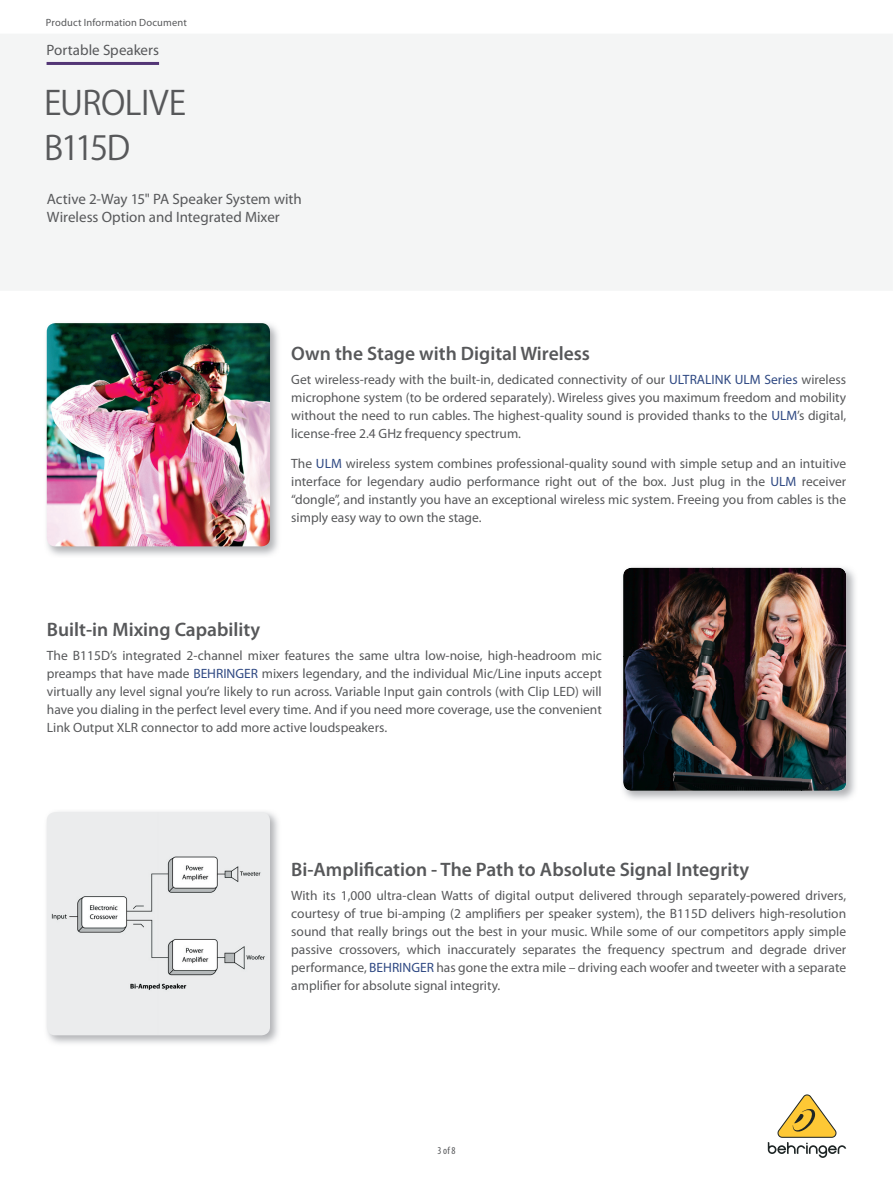
<style>
.page{position:relative;width:893px;height:1188px;background:#fff}
.page>*{position:absolute;margin:0;border:0;box-sizing:border-box;transform-origin:0 0}
.t1{font:33px/44.8px "Koz Go Pro Regular 90 pv RKSJ H";letter-spacing:-.02em;color:#57585a}
.t2{font:600 19.5px "Myriad Pro";color:#57585a}
.t3{font:15px/18px "Myriad Pro";color:#57585a}
.t4{font:13.5px/18px "Myriad Pro";color:#57585a;text-align:justify}
.t5{font:10.5px "Myriad Pro";letter-spacing:.015em;color:#57585a}
.t6{font:condensed 10.5px "Myriad Pro";color:#57585a}
.s1{color:#2f4983}
</style>
<div class="page">
<svg style="left:768px;top:1094px;width:78px;height:64px"></svg>
<img style="left:45px;top:322px;width:235px;height:234px">
<img style="left:47px;top:323px;width:223px;height:223px;border-radius:9px">
<img style="left:622px;top:566px;width:235px;height:234px">
<img style="left:623px;top:568px;width:223px;height:223px">
<img style="left:46px;top:811px;width:232px;height:233px">
<img style="left:47px;top:812px;width:223px;height:223px;border-radius:9px">
<hr style="left:47px;top:62px;width:112px;height:3px;background:#533676">
<p class="t5" style="left:46px;top:18px;width:142px">Product Information Document</p>
<p class="t3" style="left:47px;top:42px;width:114px">Portable Speakers</p>
<h1 class="t1" style="left:44px;top:85px;width:143px">EUROLIVE<br>B115D</h1>
<p class="t3" style="left:47px;top:191px;width:256px">Active 2-Way 15" PA Speaker System with<br>Wireless Option and Integrated Mixer</p>
<h2 class="t2" style="left:291px;top:346px;width:300px">Own the Stage with Digital Wireless</h2>
<p class="t4" style="left:291px;top:372px;width:556px">Get wireless-ready with the built-in, dedicated connectivity of our <span class="s1">ULTRALINK ULM Series</span> wireless microphone system (to be ordered separately). Wireless gives you maximum freedom and mobility without the need to run cables. The highest-quality sound is provided thanks to the <span class="s1">ULM</span>’s digital, license-free 2.4 GHz frequency spectrum.</p>
<p class="t4" style="left:291px;top:456px;width:556px">The <span class="s1">ULM</span> wireless system combines professional-quality sound with simple setup and an intuitive interface for legendary audio performance right out of the box. Just plug in the <span class="s1">ULM</span> receiver “dongle”, and instantly you have an exceptional wireless mic system. Freeing you from cables is the simply easy way to own the stage.</p>
<h2 class="t2" style="left:47px;top:622px;width:215px">Built-in Mixing Capability</h2>
<p class="t4" style="left:47px;top:648px;width:556px">The B115D’s integrated 2-channel mixer features the same ultra low-noise, high-headroom mic preamps that have made <span class="s1">BEHRINGER</span> mixers legendary, and the individual Mic/Line inputs accept virtually any level signal you’re likely to run across. Variable Input gain controls (with Clip LED) will have you dialing in the perfect level every time. And if you need more coverage, use the convenient Link Output XLR connector to add more active loudspeakers.</p>
<h2 class="t2" style="left:291px;top:862px;width:459px">Bi-Amplification - The Path to Absolute Signal Integrity</h2>
<p class="t4" style="left:291px;top:888px;width:556px">With its 1,000 ultra-clean Watts of digital output delivered through separately-powered drivers, courtesy of true bi-amping (2 amplifiers per speaker system), the B115D delivers high-resolution sound that really brings out the best in your music. While some of our competitors apply simple passive crossovers, which inaccurately separates the frequency spectrum and degrade driver performance, <span class="s1">BEHRINGER</span> has gone the extra mile – driving each woofer and tweeter with a separate amplifier for absolute signal integrity.</p>
<p class="t6" style="left:437px;top:1147px;width:20px">3 of 8</p>
</div>
